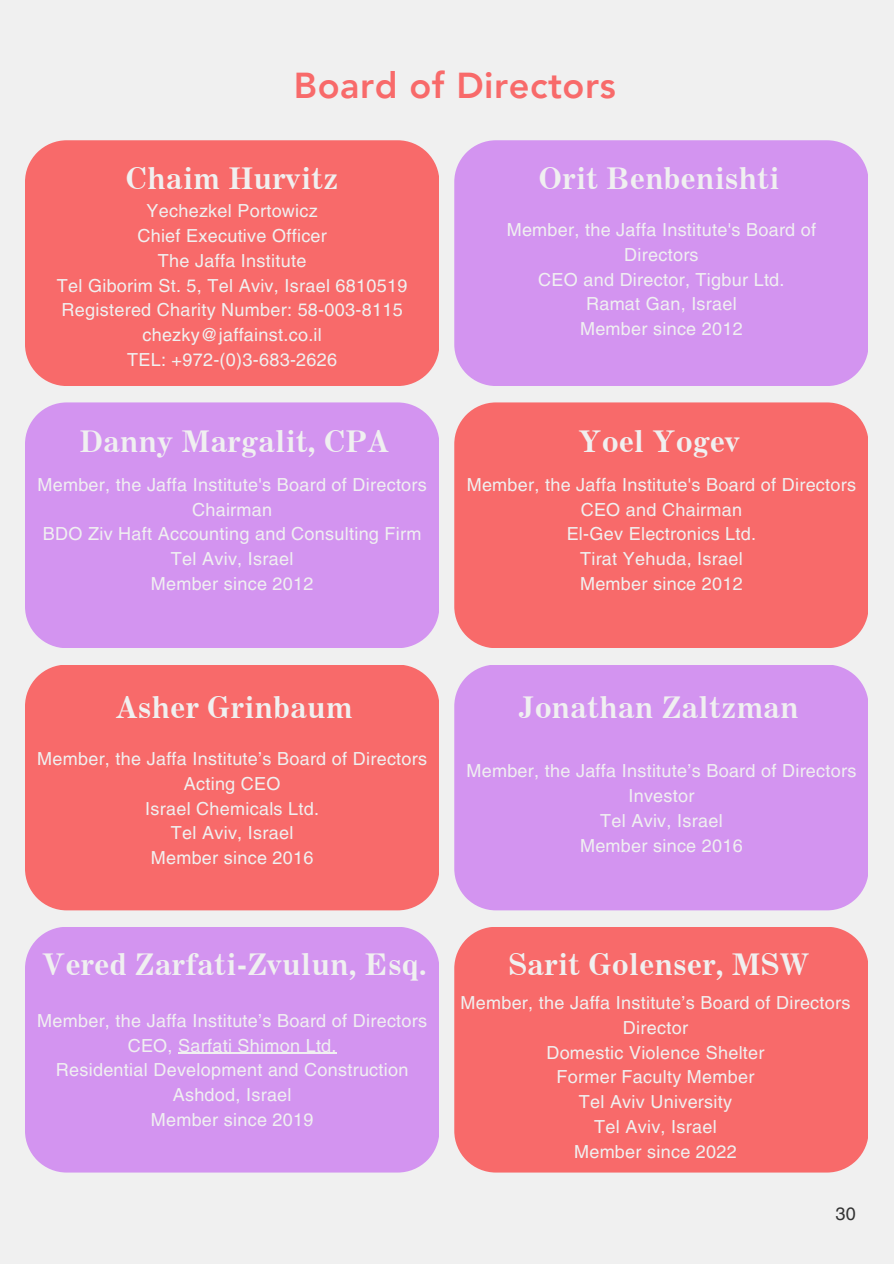
<style>
.page{position:relative;width:894px;height:1264px;background:#fff}
.page>*{position:absolute;margin:0;border:0;box-sizing:border-box;transform-origin:0 0}
.t1{font:800 36px "Avenir LT Pro";letter-spacing:.015em;color:#f86a6a}
.t2{font:700 30px "Century Expanded BT";letter-spacing:.015em;color:#f0f0f0}
.t3{font:18px/24.8px "Helvetica LT Pro";letter-spacing:.015em;color:#f0f0f0;text-align:center}
.t4{font:18px "Helvetica LT Pro";color:#333}
</style>
<div class="page">
<div style="left:0;top:0;width:893px;height:1263px;background:#f0f0f0"></div>
<div style="left:25px;top:140px;width:414px;height:246px;background:#f86a6a"></div>
<div style="left:25px;top:402px;width:414px;height:246px;background:#d394f0"></div>
<div style="left:25px;top:665px;width:414px;height:245px;background:#f86a6a"></div>
<div style="left:25px;top:927px;width:414px;height:245px;background:#d394f0"></div>
<div style="left:454px;top:140px;width:413px;height:246px;background:#d394f0"></div>
<div style="left:454px;top:402px;width:413px;height:246px;background:#f86a6a"></div>
<div style="left:454px;top:665px;width:413px;height:245px;background:#d394f0"></div>
<div style="left:454px;top:927px;width:413px;height:245px;background:#f86a6a"></div>
<hr style="left:178px;top:1052px;width:159px;height:1px;background:#f0f0f0">
<h1 class="t1" style="left:294px;top:71px;width:323px">Board of Directors</h1>
<h2 class="t2" style="left:126px;top:160px;width:214px">Chaim Hurvitz</h2>
<p class="t3" style="left:57px;top:200px;width:352px">Yechezkel Portowicz<br>Chief Executive Officer<br>The Jaffa Institute<br>Tel Giborim St. 5, Tel Aviv, Israel 6810519<br>Registered Charity Number: 58-003-8115 chezky@jaffainst.co.il<br>TEL: +972-(0)3-683-2626</p>
<h2 class="t2" style="left:80px;top:422px;width:310px">Danny Margalit, CPA</h2>
<p class="t3" style="left:37px;top:474px;width:391px">Member, the Jaffa Institute's Board of Directors<br>Chairman<br>BDO Ziv Haft Accounting and Consulting Firm<br>Tel Aviv, Israel<br>Member since 2012</p>
<h2 class="t2" style="left:539px;top:160px;width:242px">Orit Benbenishti</h2>
<p class="t3" style="left:506px;top:219px;width:311px">Member, the Jaffa Institute's Board of<br>Directors<br>CEO and Director, Tigbur Ltd.<br>Ramat Gan, Israel<br>Member since 2012</p>
<h2 class="t2" style="left:578px;top:422px;width:163px">Yoel Yogev</h2>
<p class="t3" style="left:466px;top:474px;width:391px">Member, the Jaffa Institute's Board of Directors<br>CEO and Chairman<br>El-Gev Electronics Ltd.<br>Tirat Yehuda, Israel<br>Member since 2012</p>
<h2 class="t2" style="left:116px;top:688px;width:238px">Asher Grinbaum</h2>
<p class="t3" style="left:37px;top:748px;width:391px">Member, the Jaffa Institute’s Board of Directors<br>Acting CEO<br>Israel Chemicals Ltd.<br>Tel Aviv, Israel<br>Member since 2016</p>
<h2 class="t2" style="left:42px;top:945px;width:386px">Vered Zarfati-Zvulun, Esq.</h2>
<p class="t3" style="left:37px;top:1009px;width:391px">Member, the Jaffa Institute’s Board of Directors<br>CEO, Sarfati Shimon Ltd.<br>Residential Development and Construction<br>Ashdod, Israel<br>Member since 2019</p>
<h2 class="t2" style="left:519px;top:688px;width:280px">Jonathan Zaltzman</h2>
<p class="t3" style="left:466px;top:760px;width:391px">Member, the Jaffa Institute’s Board of Directors<br>Investor<br>Tel Aviv, Israel<br>Member since 2016</p>
<h2 class="t2" style="left:509px;top:945px;width:302px">Sarit Golenser, MSW</h2>
<p class="t3" style="left:460px;top:992px;width:391px">Member, the Jaffa Institute’s Board of Directors<br>Director<br>Domestic Violence Shelter<br>Former Faculty Member<br>Tel Aviv University<br>Tel Aviv, Israel<br>Member since 2022</p>
<p class="t4" style="left:835px;top:1207px;width:22px">30</p>
</div>
